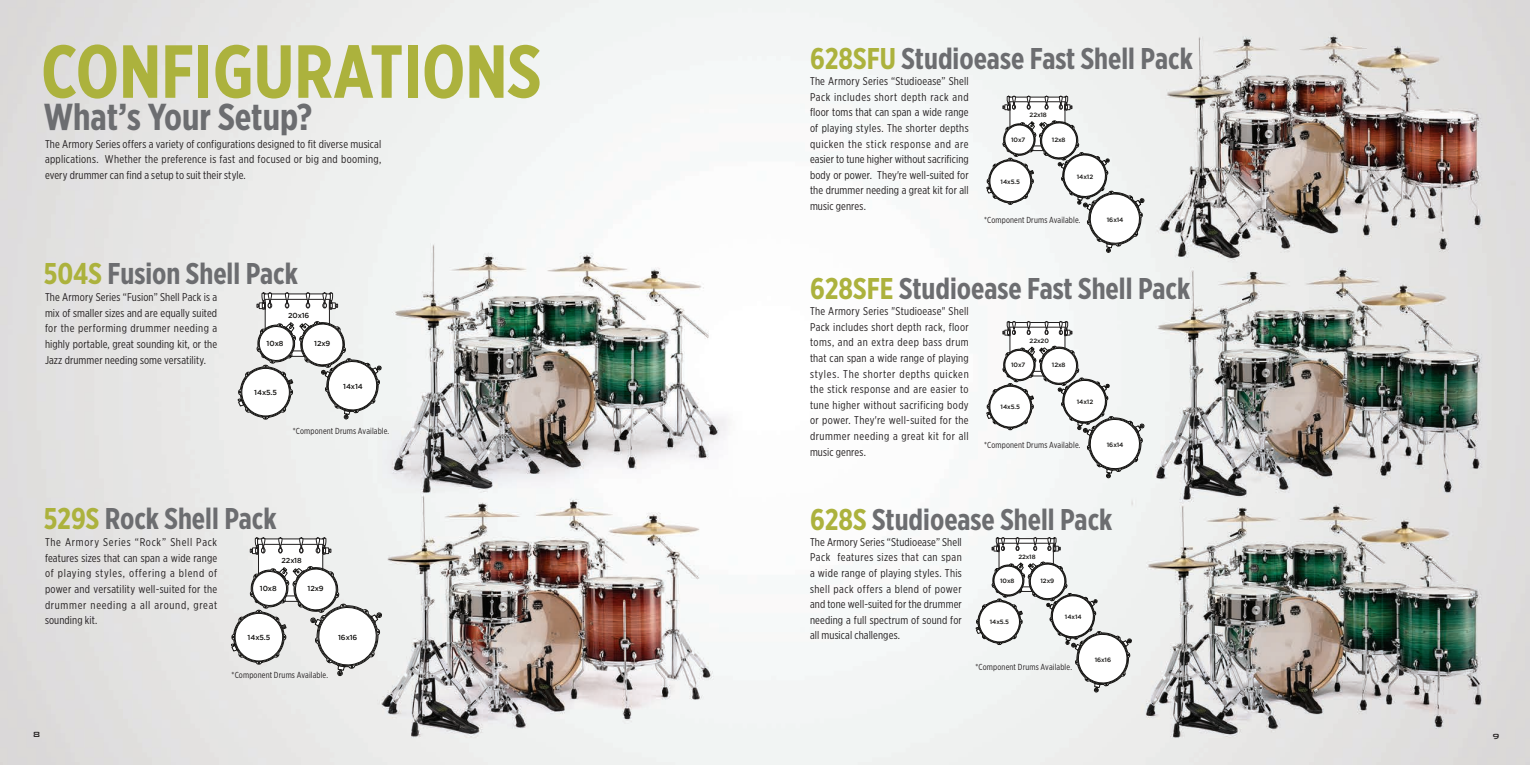
<style>
.page{position:relative;width:1530px;height:765px;background:#fff}
.page>*{position:absolute;margin:0;border:0;box-sizing:border-box;transform-origin:0 0}
.t1{font:700 75px "Gotham X Narrow";color:#acb23d}
.t2{font:700 37.5px "Gotham X Narrow";color:#6c6d70}
.t3{font:700 30px "Gotham X Narrow";color:#6c6d70}
.t4{font:11.25px/15.6px "Gotham X Narrow";letter-spacing:.01em;color:#231f20;text-align:justify}
.t5{font:500 10px "Bank Gothic BT";color:#231f20}
.t6{font:8.75px "Gotham X Narrow";letter-spacing:.02em;color:#231f20}
.t7{font:500 7.25px "Gotham";color:#12110f}
.t8{font:500 6.25px "Gotham";color:#12110f}
.t9{font:500 6.12px "Gotham";color:#12110f}
.s1{color:#acb23d}
</style>
<div class="page">
<img style="left:0;top:0;width:1530px;height:765px">
<svg style="left:238px;top:292px;width:144px;height:128px"></svg>
<svg style="left:231px;top:537px;width:151px;height:139px"></svg>
<svg style="left:976px;top:537px;width:156px;height:156px"></svg>
<svg style="left:986px;top:96px;width:159px;height:157px"></svg>
<svg style="left:986px;top:321px;width:159px;height:158px"></svg>
<p class="t1" style="left:41px;top:25px;width:502px">CONFIGURATIONS</p>
<p class="t2" style="left:44px;top:94px;width:270px">What’s Your Setup?</p>
<p class="t4" style="left:45px;top:136px;width:338px">The Armory Series offers a variety of configurations designed to fit diverse musical applications. Whether the preference is fast and focused or big and booming, every drummer can find a setup to suit their style.</p>
<p class="t3" style="left:44px;top:255px;width:256px"><span class="s1">504S</span> Fusion Shell Pack</p>
<p class="t4" style="left:45px;top:289px;width:174px">The Armory Series “Fusion” Shell Pack is a mix of smaller sizes and are equally suited for the performing drummer needing a highly portable, great sounding kit, or the Jazz drummer needing some versatility.</p>
<p class="t7" style="left:288px;top:311px;width:23px">20x16</p>
<p class="t7" style="left:267px;top:340px;width:18px">10x8</p>
<p class="t7" style="left:314px;top:340px;width:18px">12x9</p>
<p class="t7" style="left:254px;top:388px;width:24px">14x5.5</p>
<p class="t7" style="left:343px;top:382px;width:21px">14x14</p>
<p class="t6" style="left:293px;top:425px;width:98px">*Component Drums Available.</p>
<p class="t3" style="left:44px;top:500px;width:234px"><span class="s1">529S</span> Rock Shell Pack</p>
<p class="t4" style="left:45px;top:534px;width:174px">The Armory Series “Rock” Shell Pack features sizes that can span a wide range of playing styles, offering a blend of power and versatility well-suited for the drummer needing a all around, great sounding kit.</p>
<p class="t7" style="left:281px;top:556px;width:22px">22x18</p>
<p class="t7" style="left:260px;top:585px;width:18px">10x8</p>
<p class="t7" style="left:307px;top:585px;width:18px">12x9</p>
<p class="t7" style="left:248px;top:633px;width:24px">14x5.5</p>
<p class="t7" style="left:338px;top:633px;width:21px">16x16</p>
<p class="t6" style="left:232px;top:669px;width:98px">*Component Drums Available.</p>
<p class="t5" style="left:33px;top:729px;width:9px">8</p>
<p class="t3" style="left:810px;top:40px;width:384px"><span class="s1">628SFU</span> Studioease Fast Shell Pack</p>
<p class="t4" style="left:810px;top:73px;width:160px">The Armory Series “Studioease” Shell Pack includes short depth rack and floor toms that can span a wide range of playing styles. The shorter depths quicken the stick response and are easier to tune higher without sacrificing body or power. They're well-suited for the drummer needing a great kit for all music genres.</p>
<p class="t8" style="left:1030px;top:112px;width:19px">22x18</p>
<p class="t8" style="left:1011px;top:136px;width:16px">10x7</p>
<p class="t8" style="left:1001px;top:178px;width:21px">14x5.5</p>
<p class="t8" style="left:1052px;top:136px;width:15px">12x8</p>
<p class="t8" style="left:1077px;top:173px;width:18px">14x12</p>
<p class="t6" style="left:984px;top:214px;width:98px">*Component Drums Available.</p>
<p class="t8" style="left:1107px;top:216px;width:18px">16x14</p>
<p class="t3" style="left:810px;top:270px;width:382px"><span class="s1">628SFE</span> Studioease Fast Shell Pack</p>
<p class="t4" style="left:810px;top:303px;width:160px">The Armory Series "Studioease" Shell Pack includes short depth rack, floor toms, and an extra deep bass drum that can span a wide range of playing styles. The shorter depths quicken the stick response and are easier to tune higher without sacrificing body or power. They're well-suited for the drummer needing a great kit for all music genres.</p>
<p class="t8" style="left:1030px;top:337px;width:21px">22x20</p>
<p class="t8" style="left:1011px;top:362px;width:16px">10x7</p>
<p class="t8" style="left:1001px;top:403px;width:21px">14x5.5</p>
<p class="t8" style="left:1052px;top:362px;width:15px">12x8</p>
<p class="t8" style="left:1077px;top:398px;width:18px">14x12</p>
<p class="t6" style="left:984px;top:440px;width:98px">*Component Drums Available.</p>
<p class="t8" style="left:1107px;top:441px;width:18px">16x14</p>
<p class="t3" style="left:810px;top:501px;width:304px"><span class="s1">628S</span> Studioease Shell Pack</p>
<p class="t4" style="left:810px;top:534px;width:153px">The Armory Series “Studioease” Shell Pack features sizes that can span a wide range of playing styles. This shell pack offers a blend of power and tone well-suited for the drummer needing a full spectrum of sound for all musical challenges.</p>
<p class="t9" style="left:1018px;top:553px;width:19px">22x18</p>
<p class="t9" style="left:1000px;top:577px;width:16px">10x8</p>
<p class="t9" style="left:990px;top:618px;width:21px">14x5.5</p>
<p class="t9" style="left:1040px;top:577px;width:15px">12x9</p>
<p class="t9" style="left:1065px;top:613px;width:18px">14x14</p>
<p class="t6" style="left:975px;top:662px;width:98px">*Component Drums Available.</p>
<p class="t9" style="left:1095px;top:656px;width:18px">16x16</p>
<p class="t5" style="left:1492px;top:731px;width:9px">9</p>
</div>
